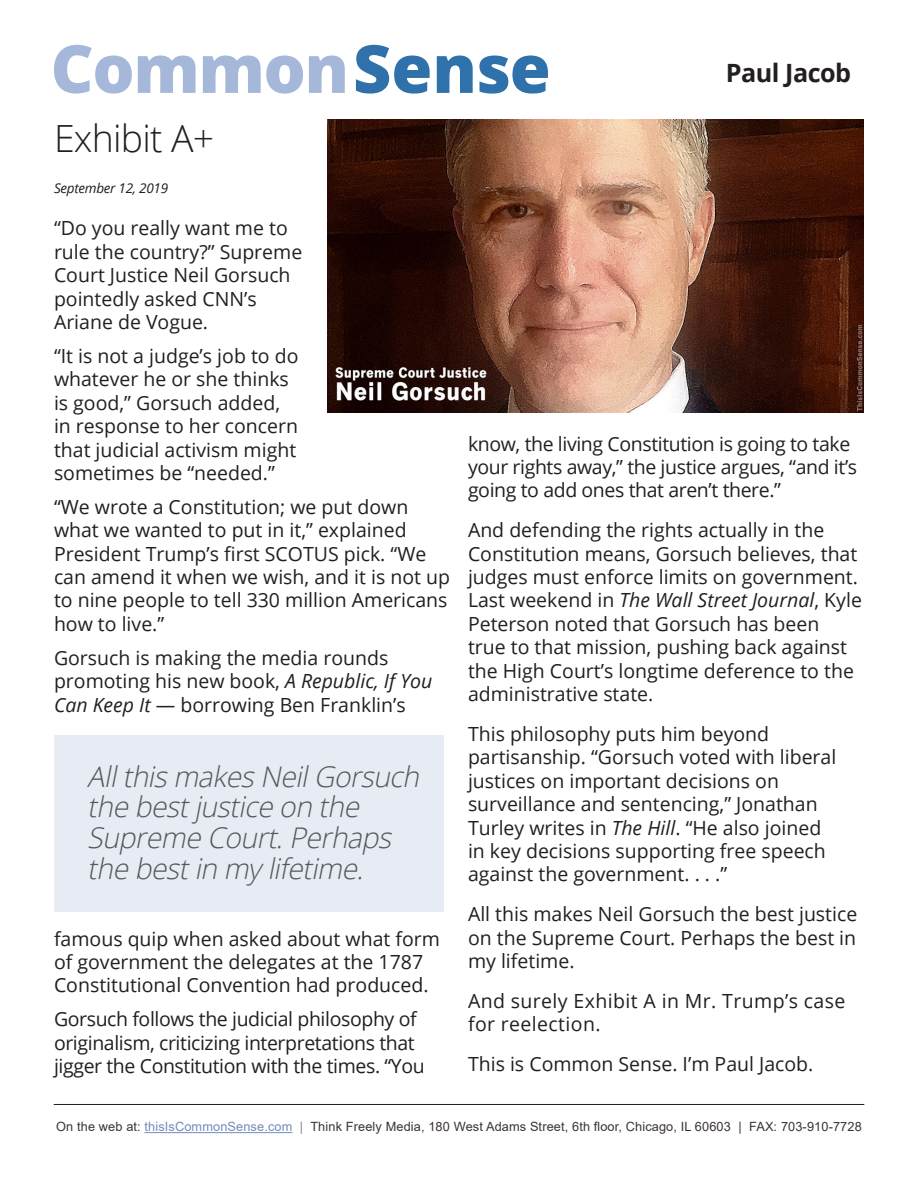
<style>
.page{position:relative;width:918px;height:1188px;background:#fff}
.page>*{position:absolute;margin:0;border:0;box-sizing:border-box;transform-origin:0 0}
.t1{font:800 66.45px "Open Sans";letter-spacing:-.02em;color:#a6b8d9}
.t2{font:300 37.5px "Open Sans";letter-spacing:-.02em;color:#231f20}
.t3{font:italic 300 28.5px/30.6px "Open Sans";color:#57585a}
.t4{font:700 25.2px "Open Sans";letter-spacing:-.02em;color:#231f20}
.t5{font:19.5px/23.4px "Open Sans";color:#231f20}
.t6{font:19.5px/23.4px "Open Sans";letter-spacing:-.02em;color:#231f20}
.t7{font:19.5px/23.4px "Open Sans";letter-spacing:.02em;color:#231f20}
.t8{font:italic 13.5px "Open Sans";letter-spacing:-.02em;color:#231f20}
.t9{font:12.75px "Arial";letter-spacing:.01em;color:#3b3532}
.s1{color:#2f71ab}
.s2{font-style:italic}
.s3{color:#738cbd}
.s4{color:#808285}
</style>
<div class="page">
<hr style="left:145px;top:1132px;width:148px;height:1px;background:#738cbd">
<img style="left:327px;top:120px;width:536px;height:293px">
<hr style="left:54px;top:1104px;width:810px;height:1px;background:#231f20">
<div style="left:54px;top:735px;width:390px;height:177px;background:#e7ebf4"></div>
<p class="t1" style="left:51px;top:18px;width:502px">Common<span class="s1">Sense</span></p>
<p class="t4" style="left:726px;top:55px;width:127px">Paul Jacob</p>
<p class="t2" style="left:54px;top:113px;width:162px">Exhibit A+</p>
<p class="t8" style="left:54px;top:178px;width:116px">September 12, 2019</p>
<p class="t5" style="left:54px;top:216px;width:250px">“Do you really want me to rule the country?” Supreme<br>Court Justice Neil Gorsuch pointedly asked CNN’s<br>Ariane de Vogue.</p>
<p class="t5" style="left:54px;top:344px;width:246px">“It is not a judge’s job to do whatever he or she thinks is good,” Gorsuch added, in response to her concern that judicial activism might sometimes be “needed.”</p>
<p class="t5" style="left:54px;top:495px;width:398px">“We wrote a Constitution; we put down what we wanted to put in it,” explained President Trump’s first SCOTUS pick. “We can amend it when we wish, and it is not up to nine people to tell 330 million Americans how to live.”</p>
<p class="t5" style="left:54px;top:645px;width:380px">Gorsuch is making the media rounds promoting his new book, <span class="s2">A Republic, If You<br>Can Keep It</span> — borrowing Ben Franklin’s</p>
<p class="t3" style="left:87px;top:760px;width:341px">AllthismakesNeilGorsuch the bestj ustice on the<br>Supreme Court.Perhaps the bestin my lifetime.</p>
<p class="t5" style="left:54px;top:926px;width:387px">famous quip when asked about what form of government the delegates at the 1787<br>Constitutional Convention had produced.</p>
<p class="t6" style="left:54px;top:1007px;width:372px">Gorsuch follows the judicial philosophy of originalism, criticizing interpretations that jigger the Constitution with the times. “You</p>
<p class="t6" style="left:468px;top:431px;width:391px">know, the living Constitution is going to take your rights away,” the justice argues, “and it’s going to add ones that aren’t there.”</p>
<p class="t5" style="left:468px;top:518px;width:395px">And defending the rights actually in the Constitution means, Gorsuch believes, that judges must enforce limits on government.<br>Last weekend in <span class="s2">The Wall Street Journal</span>, Kyle Peterson noted that Gorsuch has been true to that mission, pushing back against the High Court’s longtime deference to the administrative state.</p>
<p class="t5" style="left:468px;top:722px;width:370px">This philosophy puts him beyond partisanship. “Gorsuch voted with liberal justices on important decisions on surveillance and sentencing,” Jonathan Turley writes in <span class="s2">The Hill</span>. “He also joined in key decisions supporting free speech against the government. . . .”</p>
<p class="t5" style="left:468px;top:902px;width:391px;text-align:justify">All this makes Neil Gorsuch the best justice on the Supreme Court. Perhaps the best in my lifetime.</p>
<p class="t7" style="left:468px;top:989px;width:379px">And surely Exhibit A in Mr. Trump’s case for reelection.</p>
<p class="t5" style="left:468px;top:1052px;width:347px">This is Common Sense. I’m Paul Jacob.</p>
<p class="t9" style="left:56px;top:1118px;width:807px">On the web at: <span class="s3">thisIsCommonSense.com</span> <span class="s4">|</span> Think Freely Media, 180 West Adams Street, 6th floor, Chicago, IL 60603 | FAX: 703-910-7728</p>
</div>
